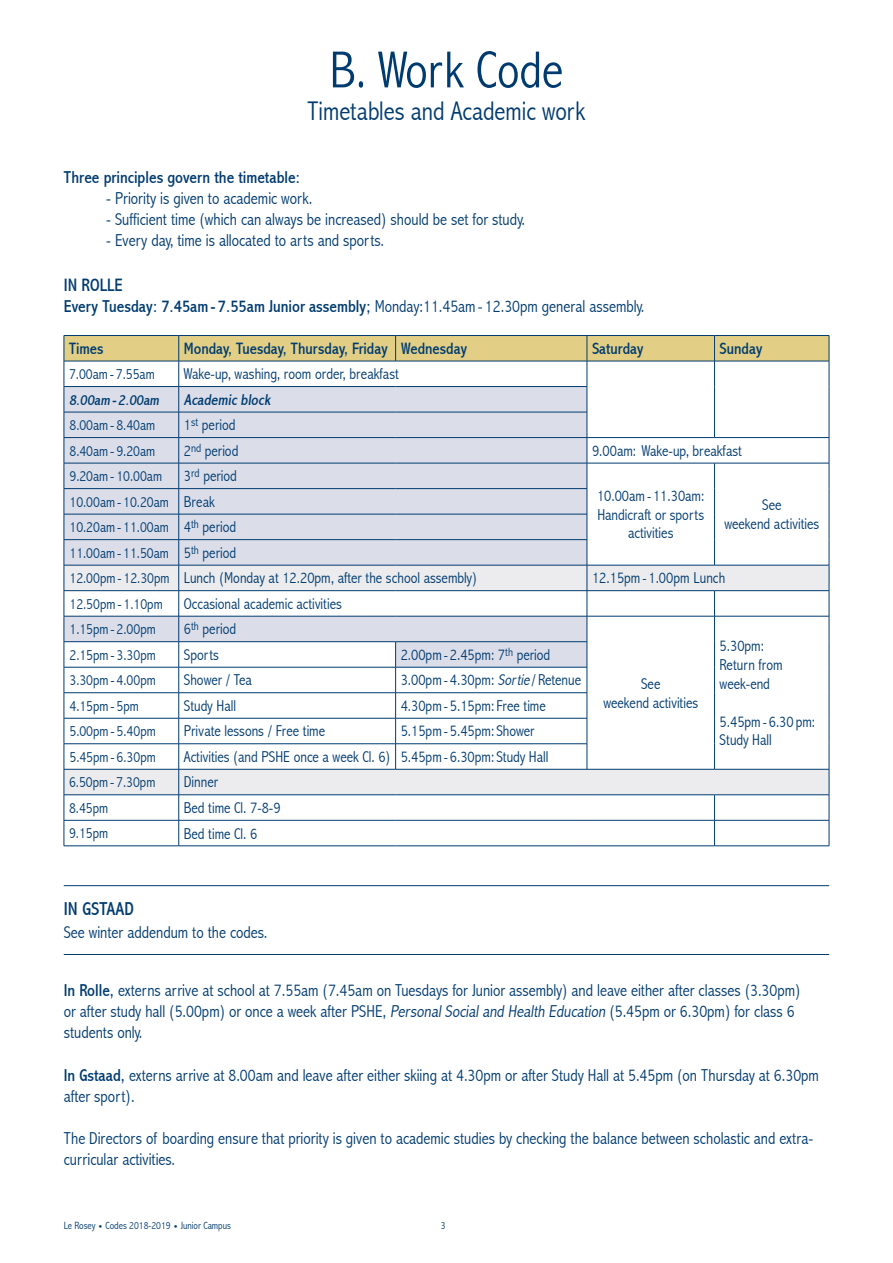
<style>
.page{position:relative;width:893px;height:1263px;background:#fff}
.page>*{position:absolute;margin:0;border:0;box-sizing:border-box;transform-origin:0 0}
.t1{font:300 condensed 52.5px "Abadi";color:#003b70}
.t2{font:300 condensed 27px "Abadi";color:#003b70}
.t3{font:condensed 18.75px "Abadi";color:#003b70}
.t4{font:condensed 18px "Abadi";color:#003b70}
.Block_Text{font:300 condensed 17.25px/21.1px "Abadi";color:#003b70}
.t5{font:condensed 17.25px "Abadi";color:#003b70}
.t6{font:condensed 16.5px "Abadi";color:#003b70}
.t7{font:300 condensed 15.75px/18.9px "Abadi";color:#003b70;text-align:center}
.t8{font:condensed 15.75px "Abadi";color:#003b70}
.t9{font:300 condensed 15px "Abadi";color:#003b70}
.t10{font:condensed 15px "Abadi";color:#003b70}
.t11{font:300 condensed 10.5px "Abadi";color:#003b70}
.s1{font-weight:300}
.s2{font-size:15px}
.s3{font-style:italic}
.s4{font-weight:400}
</style>
<div class="page">
<hr style="left:64px;top:885px;width:765px;height:1px;background:#003b70">
<hr style="left:64px;top:954px;width:765px;height:1px;background:#003b70">
<svg style="left:64px;top:335px;width:766px;height:511px"></svg>
<hr style="left:714px;top:845px;width:115px;height:1px;background:#003b70">
<p class="t1" style="left:330px;top:39px;width:235px">B. Work Code</p>
<p class="t2" style="left:308px;top:96px;width:279px">Timetables and Academic work</p>
<p class="t5" style="left:64px;top:167px;width:238px">Three principles govern the timetable:</p>
<p class="Block_Text" style="left:106px;top:188px;width:208px">- Priority is given to academic work.</p>
<p class="Block_Text" style="left:106px;top:209px;width:420px">- Sufficient time (which can always be increased) should be set for study.</p>
<p class="Block_Text" style="left:106px;top:230px;width:279px">- Every day, time is allocated to arts and sports.</p>
<p class="t4" style="left:64px;top:275px;width:60px">IN ROLLE</p>
<p class="t5" style="left:64px;top:297px;width:582px">Every Tuesday: 7.45am- 7.55am Junior assembly; <span class="s1">Monday:11.45am- 12.30pm general assembly.</span></p>
<p class="t6" style="left:69px;top:339px;width:36px">Times</p>
<p class="t6" style="left:184px;top:339px;width:206px">Monday, Tuesday, Thursday, Friday</p>
<p class="t6" style="left:401px;top:339px;width:68px">Wednesday</p>
<p class="t6" style="left:592px;top:339px;width:53px">Saturday</p>
<p class="t6" style="left:720px;top:339px;width:45px">Sunday</p>
<p class="t9" style="left:69px;top:365px;width:87px">7.00am- 7.55am</p>
<p class="t7" style="left:184px;top:365px;width:216px">Wake-up, washing, room order, breakfast</p>
<p class="t10" style="left:69px;top:391px;width:94px">8.00am- 2.00am</p>
<p class="t8" style="left:184px;top:390px;width:91px">Academic block</p>
<p class="t9" style="left:69px;top:416px;width:87px">8.00am- 8.40am</p>
<p class="t7" style="left:184px;top:416px;width:53px">1<sup>st</sup> period</p>
<p class="t9" style="left:69px;top:442px;width:87px">8.40am- 9.20am</p>
<p class="t7" style="left:184px;top:441px;width:56px">2<sup>nd</sup> period</p>
<p class="t7" style="left:592px;top:441px;width:151px">9.00am: Wake-up, breakfast</p>
<p class="t9" style="left:69px;top:467px;width:94px">9.20am- 10.00am</p>
<p class="t7" style="left:184px;top:467px;width:55px">3<sup>rd</sup> period</p>
<p class="t7" style="left:597px;top:486px;width:109px">10.00am<span class="s2">-</span> 11.30am:</p>
<p class="t7" style="left:597px;top:505px;width:108px">Handicraft or sports activities</p>
<p class="t9" style="left:69px;top:493px;width:101px">10.00am- 10.20am</p>
<p class="t7" style="left:184px;top:492px;width:32px">Break</p>
<p class="t9" style="left:69px;top:518px;width:101px">10.20am- 11.00am</p>
<p class="t7" style="left:184px;top:518px;width:54px">4<sup>th</sup> period</p>
<p class="t9" style="left:69px;top:544px;width:101px">11.00am- 11.50am</p>
<p class="t7" style="left:184px;top:543px;width:54px">5<sup>th</sup> period</p>
<p class="t9" style="left:69px;top:569px;width:102px">12.00pm- 12.30pm</p>
<p class="t7" style="left:184px;top:569px;width:295px">Lunch (Monday at 12.20pm, after the school assembly)</p>
<p class="t7" style="left:592px;top:569px;width:135px">12.15pm<span class="s2">-</span> 1.00pm Lunch</p>
<p class="t9" style="left:69px;top:595px;width:95px">12.50pm- 1.10pm</p>
<p class="t7" style="left:184px;top:594px;width:159px">Occasional academic activities</p>
<p class="t9" style="left:69px;top:620px;width:88px">1.15pm- 2.00pm</p>
<p class="t7" style="left:184px;top:620px;width:54px">6<sup>th</sup> period</p>
<p class="t7" style="left:762px;top:495px;width:21px">See</p>
<p class="t7" style="left:724px;top:514px;width:96px">weekend activities</p>
<p class="t9" style="left:69px;top:646px;width:88px">2.15pm- 3.30pm</p>
<p class="t7" style="left:184px;top:645px;width:37px">Sports</p>
<p class="t7" style="left:401px;top:645px;width:151px">2.00pm<span class="s2">-</span> 2.45pm: 7<sup>th</sup> period</p>
<p class="t9" style="left:69px;top:671px;width:88px">3.30pm- 4.00pm</p>
<p class="t7" style="left:184px;top:671px;width:70px">Shower / Tea</p>
<p class="t7" style="left:401px;top:671px;width:182px">3.00pm<span class="s2">-</span> 4.30pm: <span class="s3">Sortie</span>/ Retenue</p>
<p class="t9" style="left:69px;top:697px;width:71px">4.15pm- 5pm</p>
<p class="t7" style="left:184px;top:696px;width:54px">Study Hall</p>
<p class="t7" style="left:401px;top:696px;width:147px">4.30pm<span class="s2">-</span> 5.15pm: Free time</p>
<p class="t9" style="left:69px;top:722px;width:88px">5.00pm- 5.40pm</p>
<p class="t7" style="left:184px;top:722px;width:143px">Private lessons / Free time</p>
<p class="t7" style="left:401px;top:722px;width:136px">5.15pm<span class="s2">-</span> 5.45pm: Shower</p>
<p class="t9" style="left:69px;top:748px;width:88px">5.45pm- 6.30pm</p>
<p class="t7" style="left:184px;top:747px;width:208px">Activities (and PSHE once a week Cl. 6)</p>
<p class="t7" style="left:401px;top:747px;width:149px">5.45pm<span class="s2">-</span> 6.30pm: Study Hall</p>
<p class="t9" style="left:69px;top:773px;width:88px">6.50pm- 7.30pm</p>
<p class="t7" style="left:184px;top:773px;width:36px">Dinner</p>
<p class="t9" style="left:69px;top:799px;width:41px">8.45pm</p>
<p class="t7" style="left:184px;top:798px;width:98px">Bed time Cl. 7-8-9</p>
<p class="t9" style="left:69px;top:824px;width:41px">9.15pm</p>
<p class="t7" style="left:184px;top:824px;width:75px">Bed time Cl. 6</p>
<p class="t7" style="left:641px;top:674px;width:21px">See</p>
<p class="t7" style="left:603px;top:693px;width:96px">weekend activities</p>
<p class="t7" style="left:720px;top:636px;width:46px">5.30pm:</p>
<p class="t7" style="left:720px;top:655px;width:65px;text-align:left">Return from week-end</p>
<p class="t7" style="left:720px;top:712px;width:97px">5.45pm<span class="s2">-</span> 6.30 pm:</p>
<p class="t7" style="left:720px;top:731px;width:54px">Study Hall</p>
<p class="t3" style="left:64px;top:898px;width:72px">IN GSTAAD</p>
<p class="Block_Text" style="left:64px;top:921px;width:205px">See winter addendum to the codes.</p>
<p class="Block_Text" style="left:64px;top:980px;width:738px"><span class="s4">In Rolle,</span> externs arrive at school at 7.55am (7.45am on Tuesdays for Junior assembly) and leave either after classes (3.30pm) or after study hall (5.00pm) or once a week after PSHE, Personal Social and Health Education (5.45pm or 6.30pm) for class 6 students only.</p>
<p class="Block_Text" style="left:64px;top:1064px;width:757px"><span class="s4">In Gstaad,</span> externs arrive at 8.00am and leave after either skiing at 4.30pm or after Study Hall at 5.45pm (on Thursday at 6.30pm after sport).</p>
<p class="Block_Text" style="left:64px;top:1128px;width:751px">The Directors of boarding ensure that priority is given to academic studies by checking the balance between scholastic and extra&shy;curricular activities.</p>
<p class="t11" style="left:64px;top:1219px;width:169px">Le Rosey • Codes 2018-2019 • Junior Campus</p>
<p class="t11" style="left:441px;top:1219px;width:6px">3</p>
</div>
